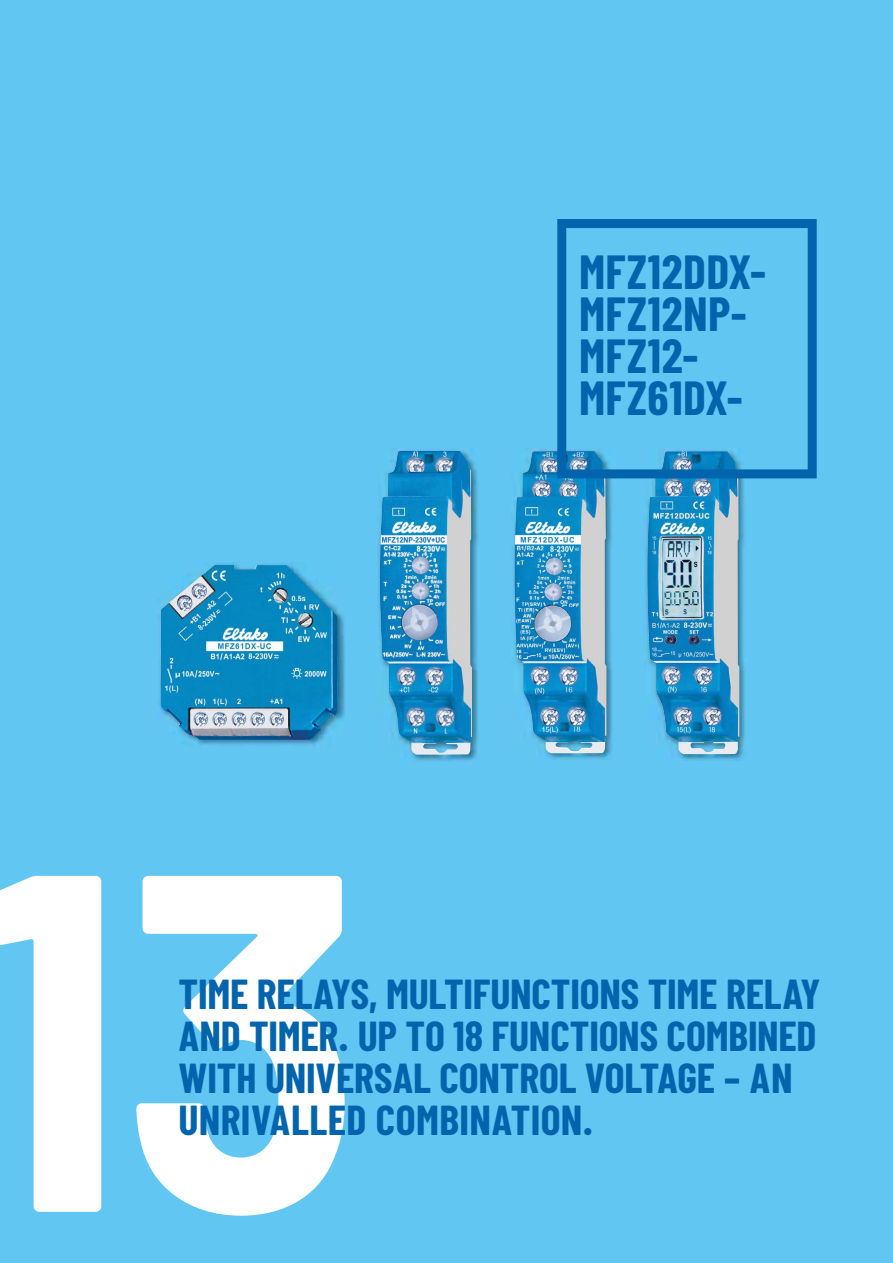
<style>
.page{position:relative;width:893px;height:1263px;background:#61c6f1}
.page>*{position:absolute;margin:0;border:0;box-sizing:border-box;transform-origin:0 0}
.t1{font:700 semi-condensed 480px "Barlow";color:#fff}
.t2{font:700 48px/42px "Barlow Condensed";letter-spacing:.01em;color:#0364ae}
.t3{font:700 42px/42px "Barlow Condensed";letter-spacing:-.005em;color:#0364ae}
</style>
<div class="page">
<img style="left:194px;top:564px;width:151px;height:181px">
<img style="left:160px;top:565px;width:178px;height:175px">
<img style="left:645px;top:478px;width:101px;height:283px">
<img style="left:647px;top:478px;width:92px;height:276px">
<img style="left:514px;top:448px;width:99px;height:312px">
<img style="left:515px;top:451px;width:91px;height:302px">
<img style="left:377px;top:448px;width:101px;height:313px">
<img style="left:380px;top:451px;width:92px;height:304px">
<svg style="left:557px;top:219px;width:260px;height:259px"></svg>
<p class="t2" style="left:579px;top:256px;width:188px">MFZ12DDX-<br>MFZ12NP-<br>MFZ12-<br>MFZ61DX-</p>
<h1 class="t1" style="left:-25px;top:878px;width:388px">13</h1>
<p class="t3" style="left:179px;top:978px;width:643px">TIME RELAYS, MULTIFUNCTIONS TIME RELAY AND TIMER. UP TO 18 FUNCTIONS COMBINED WITH UNIVERSAL CONTROL VOLTAGE – AN UNRIVALLED COMBINATION.</p>
</div>
